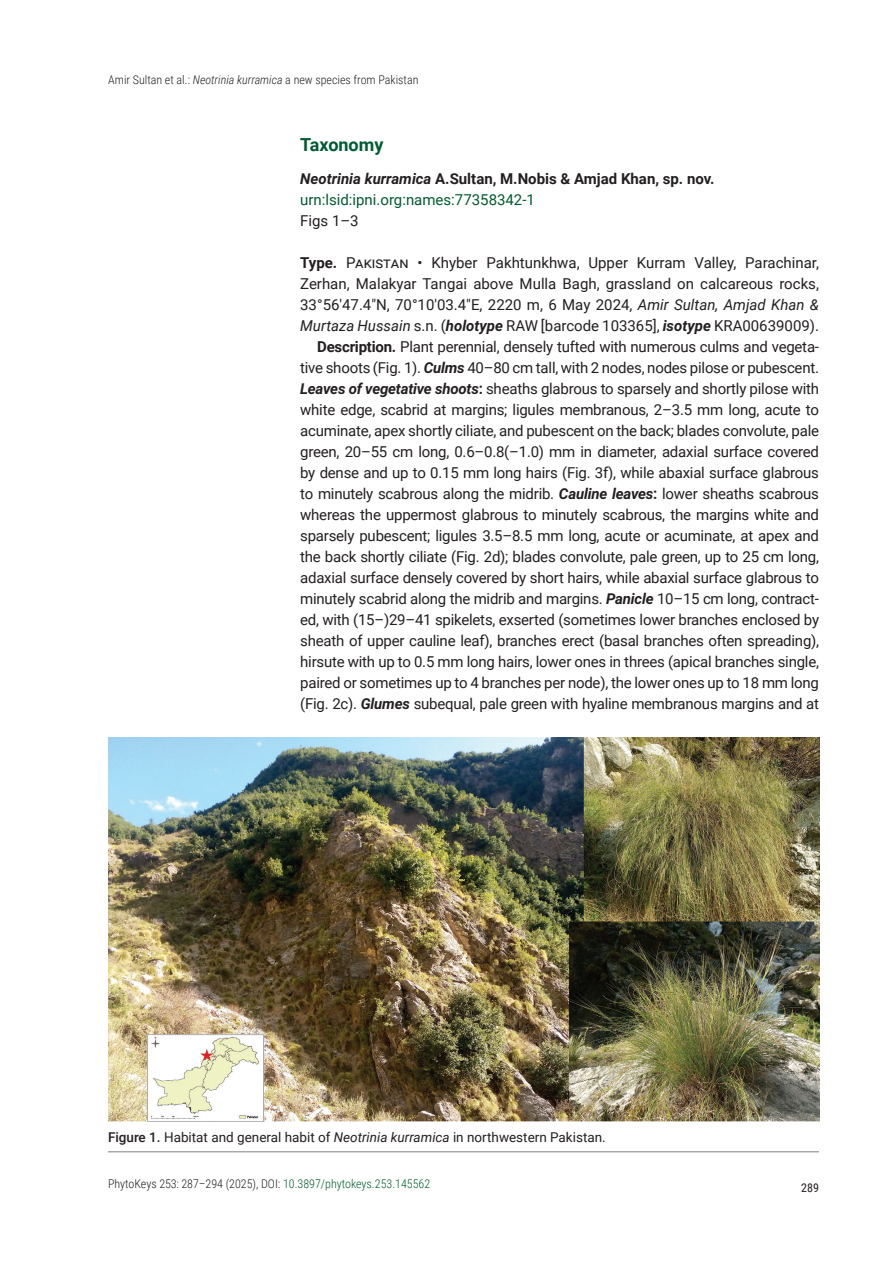
<style>
.page{position:relative;width:893px;height:1263px;background:#fff}
.page>*{position:absolute;margin:0;border:0;box-sizing:border-box;transform-origin:0 0}
.H_-_1_level{font:700 18px "Roboto";color:#005b31}
.Body_text{font:15px/21px "Roboto";letter-spacing:-.015em;color:#231f20;text-align:justify}
.Body_text_-_no_indent{font:15px/21px "Roboto";color:#231f20;text-align:justify}
.TT_-_Title{font:700 15px "Roboto";color:#231f20}
.TT_-_LSID{font:15px "Roboto";color:#005b31}
.TT_-_LSID-2{font:15px "Roboto";color:#231f20}
.FIG_-_Caption{font:13.5px "Roboto";color:#231f20}
.t1{font:300 12px "Roboto Condensed";color:#231f20}
.t2{font:12px "Roboto Condensed";color:#231f20}
.s1{font-style:italic}
.s2{font-weight:700}
.s3{font-weight:700;font-style:italic}
.s4{font-weight:500}
.s5{color:#005b31}
</style>
<div class="page">
<hr style="left:108px;top:1151px;width:711px;height:1px;background:#a8a9ad">
<img style="left:108px;top:737px;width:711px;height:385px">
<p class="t1" style="left:108px;top:71px;width:312px">Amir Sultan et al.: <span class="s1">Neotrinia kurramica</span> a new species from Pakistan</p>
<p class="H_-_1_level" style="left:300px;top:132px;width:85px">Taxonomy</p>
<p class="TT_-_Title" style="left:300px;top:168px;width:416px"><span class="s1">Neotrinia kurramica</span> A.Sultan, M.Nobis &amp; Amjad Khan, sp. nov.</p>
<p class="TT_-_LSID" style="left:300px;top:189px;width:236px">urn:lsid:ipni.org:names:77358342-1</p>
<p class="TT_-_LSID-2" style="left:300px;top:210px;width:60px">Figs 1–3</p>
<p class="Body_text_-_no_indent" style="left:300px;top:251px;width:520px"><span class="s2">Type.</span> Pakistan • Khyber Pakhtunkhwa, Upper Kurram Valley, Parachinar, Zerhan, Malakyar Tangai above Mulla Bagh, grassland on calcareous rocks, 33°56'47.4"N, 70°10'03.4"E, 2220 m, 6 May 2024, <span class="s1">Amir Sultan, Amjad Khan &amp; Murtaza Hussain</span> s.n. (<span class="s3">holotype</span> RAW [barcode 103365], <span class="s3">isotype</span> KRA00639009).</p>
<p class="Body_text" style="left:300px;top:335px;width:520px;text-indent:17px"><span class="s2">Description.</span> Plant perennial, densely tufted with numerous culms and vegeta&shy;tive shoots (Fig. 1). <span class="s3">Culms</span> 40–80 cm tall, with 2 nodes, nodes pilose or pubescent.<br><span class="s3">Leaves of vegetative shoots</span><span class="s2">:</span> sheaths glabrous to sparsely and shortly pilose with white edge, scabrid at margins; ligules membranous, 2–3.5 mm long, acute to acuminate, apex shortly ciliate, and pubescent on the back; blades convolute, pale green, 20–55 cm long, 0.6–0.8(–1.0) mm in diameter, adaxial surface covered by dense and up to 0.15 mm long hairs (Fig. 3f), while abaxial surface glabrous to minutely scabrous along the midrib. <span class="s3">Cauline leaves</span><span class="s2">:</span> lower sheaths scabrous whereas the uppermost glabrous to minutely scabrous, the margins white and sparsely pubescent; ligules 3.5–8.5 mm long, acute or acuminate, at apex and the back shortly ciliate (Fig. 2d); blades convolute, pale green, up to 25 cm long, adaxial surface densely covered by short hairs, while abaxial surface glabrous to minutely scabrid along the midrib and margins. <span class="s3">Panicle</span> 10–15 cm long, contract&shy;ed, with (15–)29–41 spikelets, exserted (sometimes lower branches enclosed by sheath of upper cauline leaf), branches erect (basal branches often spreading), hirsute with up to 0.5 mm long hairs, lower ones in threes (apical branches single, paired or sometimes up to 4 branches per node), the lower ones up to 18 mm long (Fig. 2c). <span class="s3">Glumes</span> subequal, pale green with hyaline membranous margins and at</p>
<p class="FIG_-_Caption" style="left:108px;top:1128px;width:499px"><span class="s4">Figure 1.</span> Habitat and general habit of <span class="s1">Neotrinia kurramica</span> in northwestern Pakistan.</p>
<p class="t1" style="left:108px;top:1175px;width:324px">PhytoKeys 253: 287–294 (2025), DOI: <span class="s5">10.3897/phytokeys.253.145562</span></p>
<p class="t2" style="left:801px;top:1179px;width:19px">289</p>
</div>
